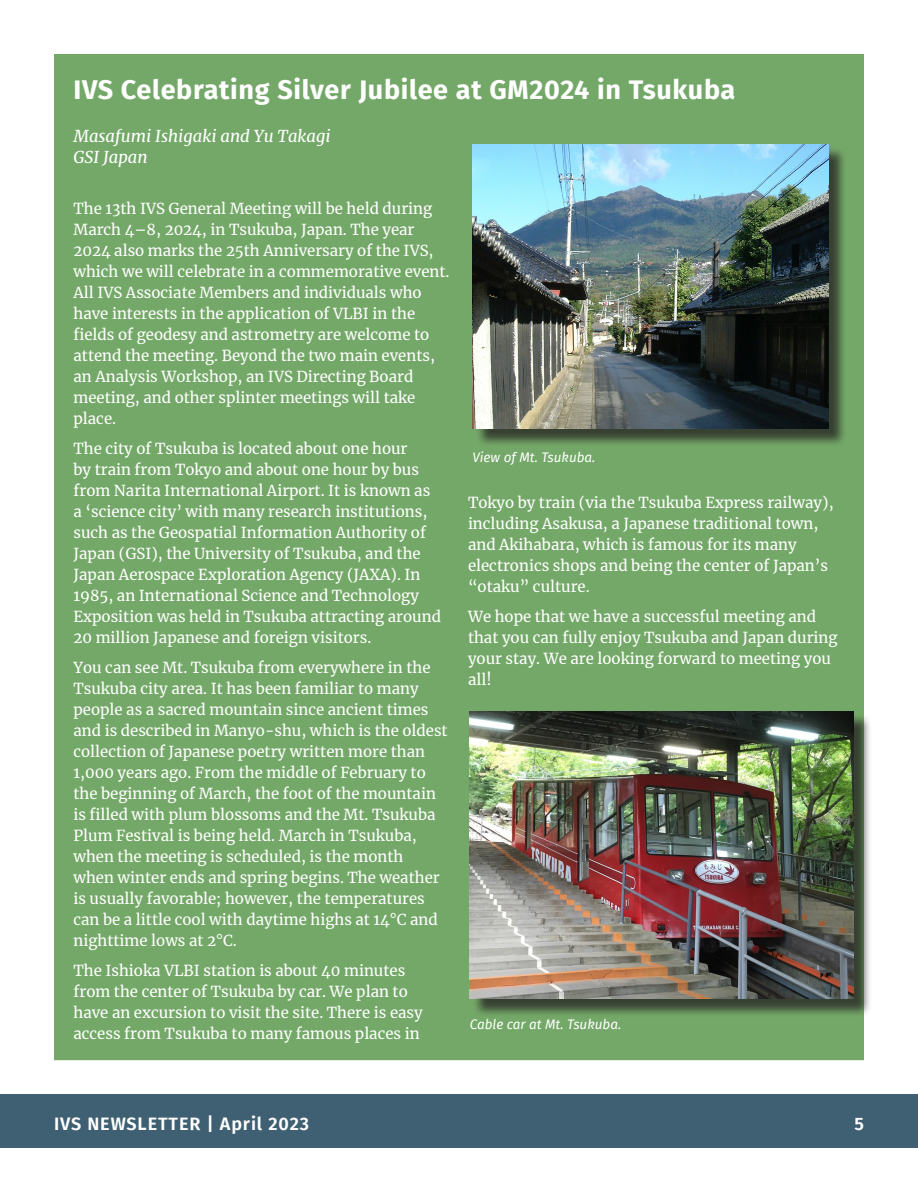
<style>
.page{position:relative;width:918px;height:1188px;background:#fff}
.page>*{position:absolute;margin:0;border:0;box-sizing:border-box;transform-origin:0 0}
.H1__heading__white{font:700 27px "Fira Sans";letter-spacing:.025em;color:#fff}
.t1{font:600 18px "Fira Sans";letter-spacing:.05em;color:#fff}
.byline__box{font:italic 16.5px/21px "Merriweather";color:#fff}
.box_text__white{font:15px/21px "Merriweather";color:#fff}
.caption_photo{font:italic 13.5px "Fira Sans";color:#fff}
</style>
<div class="page">
<div style="left:0;top:1094px;width:918px;height:54px;background:#3f5f73"></div>
<div style="left:55px;top:55px;width:808px;height:1004px;background:#74a868"></div>
<div style="left:475px;top:146px;width:372px;height:302px;background:#231f20;opacity:.75"></div>
<img style="left:472px;top:144px;width:357px;height:285px">
<div style="left:472px;top:713px;width:400px;height:305px;background:#231f20;opacity:.75"></div>
<img style="left:470px;top:711px;width:384px;height:288px">
<p class="H1__heading__white" style="left:74px;top:67px;width:663px">IVS Celebrating Silver Jubilee at GM2024 in Tsukuba</p>
<p class="byline__box" style="left:74px;top:125px;width:259px">Masafumi Ishigaki and Yu Takagi<br>GSI Japan</p>
<p class="box_text__white" style="left:74px;top:198px;width:378px">The 13th IVS General Meeting will be held during March 4–8, 2024, in Tsukuba, Japan. The year 2024 also marks the 25th Anniversary of the IVS, which we will celebrate in a commemorative event.<br>All IVS Associate Members and individuals who have interests in the application of VLBI in the fields of geodesy and astrometry are welcome to attend the meeting. Beyond the two main events, an Analysis Workshop, an IVS Directing Board meeting, and other splinter meetings will take place.</p>
<p class="box_text__white" style="left:74px;top:438px;width:369px">The city of Tsukuba is located about one hour<br>by train from Tokyo and about one hour by bus from Narita International Airport. It is known as a ‘science city’ with many research institutions, such as the Geospatial Information Authority of Japan (GSI), the University of Tsukuba, and the Japan Aerospace Exploration Agency (JAXA). In 1985, an International Science and Technology Exposition was held in Tsukuba attracting around 20 million Japanese and foreign visitors.</p>
<p class="box_text__white" style="left:74px;top:657px;width:376px">You can see Mt. Tsukuba from everywhere in the Tsukuba city area. It has been familiar to many people as a sacred mountain since ancient times and is described in Manyo-shu, which is the oldest collection of Japanese poetry written more than 1,000 years ago. From the middle of February to the beginning of March, the foot of the mountain is filled with plum blossoms and the Mt. Tsukuba Plum Festival is being held. March in Tsukuba, when the meeting is scheduled, is the month when winter ends and spring begins. The weather is usually favorable; however, the temperatures can be a little cool with daytime highs at 14°C and nighttime lows at 2°C.</p>
<p class="box_text__white" style="left:74px;top:960px;width:351px">The Ishioka VLBI station is about 40 minutes from the center of Tsukuba by car. We plan to have an excursion to visit the site. There is easy access from Tsukuba to many famous places in</p>
<p class="caption_photo" style="left:472px;top:447px;width:125px">View of Mt. Tsukuba.</p>
<p class="box_text__white" style="left:468px;top:492px;width:367px">Tokyo by train (via the Tsukuba Express railway), including Asakusa, a Japanese traditional town, and Akihabara, which is famous for its many electronics shops and being the center of Japan’s “otaku” culture.</p>
<p class="box_text__white" style="left:468px;top:606px;width:371px">We hope that we have a successful meeting and that you can fully enjoy Tsukuba and Japan during your stay. We are looking forward to meeting you all!</p>
<p class="caption_photo" style="left:470px;top:1014px;width:153px">Cable car at Mt. Tsukuba.</p>
<p class="t1" style="left:54px;top:1109px;width:257px">IVS NEWSLETTER | April 2023</p>
<p class="t1" style="left:855px;top:1109px;width:11px">5</p>
</div>
